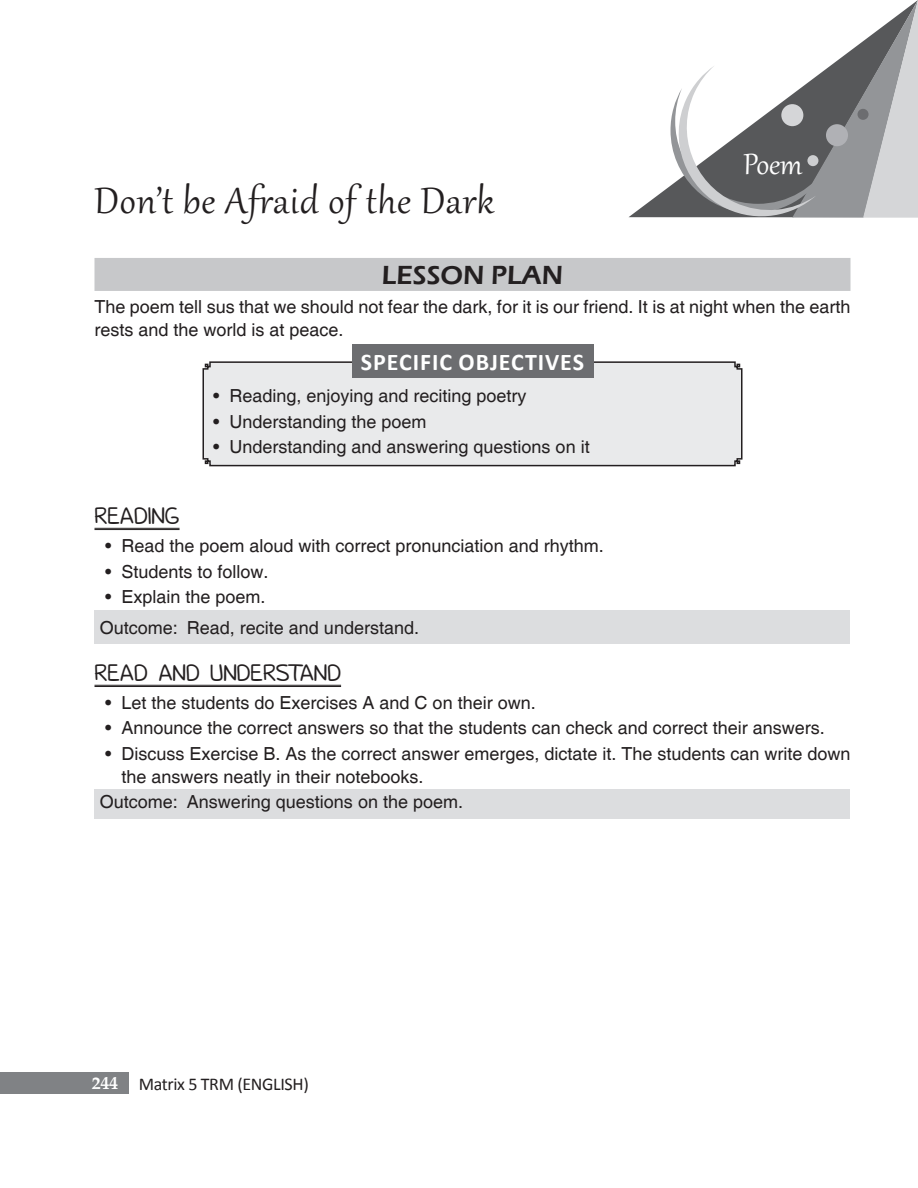
<style>
.page{position:relative;width:918px;height:1188px;background:#fff}
.page>*{position:absolute;margin:0;border:0;box-sizing:border-box;transform-origin:0 0}
.t1{font:45px "Gabriola";letter-spacing:.02em;color:#231f20}
.t2{font:36px "Gabriola";color:#fff}
.Lesson_plan{font:600 27px "Eras ITC";color:#231f20}
.Heading_1{font:700 24px "Calibri";letter-spacing:.04em;color:#fff}
.Heading_2{font:21px "Donald";color:#231f20}
.Body_text{font:18px/22.5px "Helvetica";color:#231f20}
.t3{font:18px "Calibri";letter-spacing:-.02em;color:#231f20}
.s1{font-family:"Palatino";font-weight:700;color:#fff}
</style>
<div class="page">
<svg style="left:629px;top:188px;width:38px;height:29px"></svg>
<svg style="left:667px;top:0;width:251px;height:218px"></svg>
<div style="left:0;top:1072px;width:128px;height:22px;background:#808285"></div>
<hr style="left:94px;top:528px;width:86px;height:1px;background:#231f20">
<hr style="left:94px;top:529px;width:86px;height:1px;background:#231f20">
<hr style="left:94px;top:685px;width:247px;height:1px;background:#231f20">
<hr style="left:94px;top:686px;width:247px;height:1px;background:#231f20">
<div style="left:94px;top:610px;width:756px;height:34px;background:#dcdddf"></div>
<div style="left:94px;top:790px;width:756px;height:29px;background:#dcdddf"></div>
<div style="left:94px;top:258px;width:756px;height:33px;background:#c7c8ca"></div>
<div style="left:202px;top:361px;width:541px;height:106px;background:#e9eaeb"></div>
<div style="left:352px;top:345px;width:241px;height:33px;background:#6c6d70"></div>
<p class="t1" style="left:94px;top:171px;width:401px">Don’t be Afraid of the Dark</p>
<p class="t2" style="left:743px;top:140px;width:61px">Poem</p>
<p class="Lesson_plan" style="left:382px;top:260px;width:183px">LESSON PLAN</p>
<p class="Body_text" style="left:94px;top:297px;width:757px">The poem tell sus that we should not fear the dark, for it is our friend. It is at night when the earth rests and the world is at peace.</p>
<p class="Heading_1" style="left:361px;top:348px;width:225px">SPECIFIC OBJECTIVES</p>
<p class="Body_text" style="left:213px;top:385px;width:315px">• Reading, enjoying and reciting poetry</p>
<p class="Body_text" style="left:213px;top:411px;width:215px">• Understanding the poem</p>
<p class="Body_text" style="left:213px;top:437px;width:378px">• Understanding and answering questions on it</p>
<p class="Heading_2" style="left:94px;top:507px;width:87px">READING</p>
<p class="Body_text" style="left:105px;top:535px;width:500px">• Read the poem aloud with correct pronunciation and rhythm.</p>
<p class="Body_text" style="left:105px;top:561px;width:165px">• Students to follow.</p>
<p class="Body_text" style="left:105px;top:586px;width:162px">• Explain the poem.</p>
<p class="Body_text" style="left:100px;top:617px;width:321px">Outcome: Read, recite and understand.</p>
<p class="Heading_2" style="left:94px;top:664px;width:248px">READ AND UNDERSTAND</p>
<p class="Body_text" style="left:105px;top:692px;width:432px">• Let the students do Exercises A and C on their own.</p>
<p class="Body_text" style="left:105px;top:718px;width:721px">• Announce the correct answers so that the students can check and correct their answers.</p>
<p class="Body_text" style="left:122px;top:743px;width:730px;text-indent:-16px">• Discuss Exercise B. As the correct answer emerges, dictate it. The students can write down the answers neatly in their notebooks.</p>
<p class="Body_text" style="left:100px;top:791px;width:365px">Outcome: Answering questions on the poem.</p>
<p class="t3" style="left:92px;top:1073px;width:218px"><span class="s1">244</span> Matrix 5 TRM (ENGLISH)</p>
</div>
